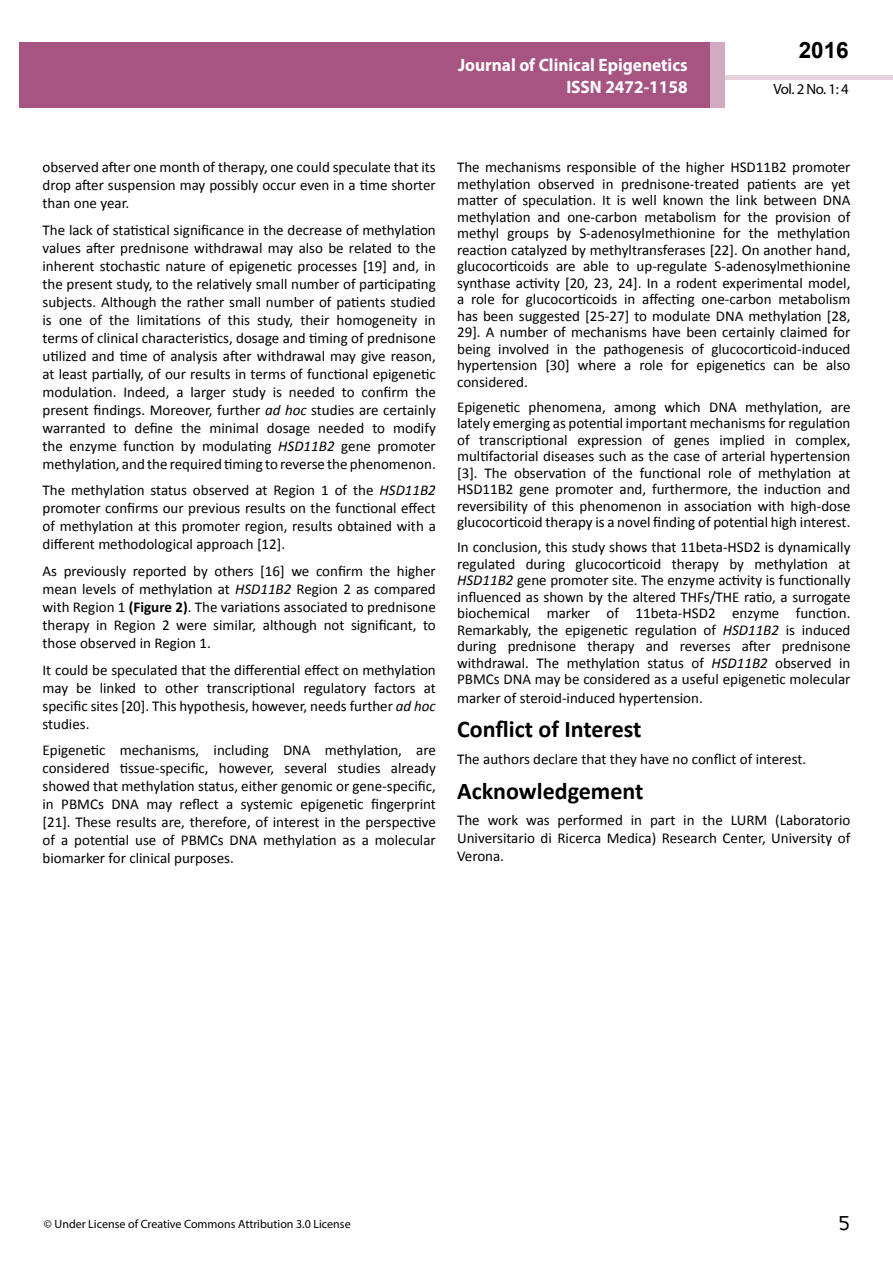
<style>
.page{position:relative;width:893px;height:1263px;background:#fff}
.page>*{position:absolute;margin:0;border:0;box-sizing:border-box;transform-origin:0 0}
.t1{font:25.5px "Tunga";color:#000}
.t2{font:700 24px "Calibri";color:#000}
.t3{font:700 22.5px "Arial";color:#000}
.t4{font:700 18px/21.6px "Myriad Pro";color:#fff;text-align:right;scale:.96 1}
.t5{font:15px/18px "Calibri";color:#000;text-align:justify}
.t6{font:14.85px "Myriad Pro";color:#000}
.t7{font:12px "Myriad Pro";color:#000}
.s1{font-style:italic}
.s2{font-weight:700}
</style>
<div class="page">
<hr style="left:725px;top:75px;width:168px;height:4px;background:#e6d1dd">
<div style="left:709px;top:42px;width:16px;height:66px;background:#d2aac1"></div>
<div style="left:19px;top:42px;width:690px;height:66px;background:#a75483"></div>
<p class="t4" style="left:458px;top:54px;width:241px">Journal of Clinical Epigenetics<br>ISSN 2472-1158</p>
<h3 class="t3" style="left:799px;top:35px;width:52px">2016</h3>
<p class="t6" style="left:773px;top:80px;width:77px">Vol. 2 No. 1: 4</p>
<p class="t5" style="left:43px;top:158px;width:395px">observed after one month of therapy, one could speculate that its drop after suspension may possibly occur even in a time shorter than one year.</p>
<p class="t5" style="left:43px;top:221px;width:395px">The lack of statistical significance in the decrease of methylation values after prednisone withdrawal may also be related to the inherent stochastic nature of epigenetic processes [19] and, in the present study, to the relatively small number of participating subjects. Although the rather small number of patients studied is one of the limitations of this study, their homogeneity in terms of clinical characteristics, dosage and timing of prednisone utilized and time of analysis after withdrawal may give reason, at least partially, of our results in terms of functional epigenetic modulation. Indeed, a larger study is needed to confirm the present findings. Moreover, further <span class="s1">ad hoc</span> studies are certainly warranted to define the minimal dosage needed to modify the enzyme function by modulating <span class="s1">HSD11B2</span> gene promoter methylation, and the required timing to reverse the phenomenon.</p>
<p class="t5" style="left:43px;top:481px;width:395px">The methylation status observed at Region 1 of the <span class="s1">HSD11B2 </span>promoter confirms our previous results on the functional effect of methylation at this promoter region, results obtained with a different methodological approach [12].</p>
<p class="t5" style="left:43px;top:562px;width:395px">As previously reported by others [16] we confirm the higher mean levels of methylation at <span class="s1">HSD11B2</span> Region 2 as compared with Region 1 <span class="s2">(Figure 2)</span>. The variations associated to prednisone therapy in Region 2 were similar, although not significant, to those observed in Region 1.</p>
<p class="t5" style="left:43px;top:660px;width:395px">It could be speculated that the differential effect on methylation may be linked to other transcriptional regulatory factors at specific sites [20]. This hypothesis, however, needs further <span class="s1">ad hoc </span>studies.</p>
<p class="t5" style="left:43px;top:741px;width:395px">Epigenetic mechanisms, including DNA methylation, are considered tissue-specific, however, several studies already showed that methylation status, either genomic or gene-specific, in PBMCs DNA may reflect a systemic epigenetic fingerprint [21]. These results are, therefore, of interest in the perspective of a potential use of PBMCs DNA methylation as a molecular biomarker for clinical purposes.</p>
<p class="t5" style="left:457px;top:159px;width:395px;line-height:16.5px">The mechanisms responsible of the higher HSD11B2 promoter methylation observed in prednisone-treated patients are yet matter of speculation. It is well known the link between DNA methylation and one-carbon metabolism for the provision of methyl groups by S-adenosylmethionine for the methylation reaction catalyzed by methyltransferases [22]. On another hand, glucocorticoids are able to up-regulate S-adenosylmethionine synthase activity [20, 23, 24]. In a rodent experimental model, a role for glucocorticoids in affecting one-carbon metabolism has been suggested [25-27] to modulate DNA methylation [28, 29]. A number of mechanisms have been certainly claimed for being involved in the pathogenesis of glucocorticoid-induced hypertension [30] where a role for epigenetics can be also considered.</p>
<p class="t5" style="left:457px;top:399px;width:395px;line-height:16.5px">Epigenetic phenomena, among which DNA methylation, are lately emerging as potential important mechanisms for regulation of transcriptional expression of genes implied in complex, multifactorial diseases such as the case of arterial hypertension [3]. The observation of the functional role of methylation at HSD11B2 gene promoter and, furthermore, the induction and reversibility of this phenomenon in association with high-dose glucocorticoid therapy is a novel finding of potential high interest.</p>
<p class="t5" style="left:457px;top:539px;width:395px;line-height:16.5px">In conclusion, this study shows that 11beta-HSD2 is dynamically regulated during glucocorticoid therapy by methylation at <span class="s1">HSD11B2</span> gene promoter site. The enzyme activity is functionally influenced as shown by the altered THFs/THE ratio, a surrogate biochemical marker of 11beta-HSD2 enzyme function.<br>Remarkably, the epigenetic regulation of <span class="s1">HSD11B2</span> is induced during prednisone therapy and reverses after prednisone withdrawal. The methylation status of <span class="s1">HSD11B2</span> observed in PBMCs DNA may be considered as a useful epigenetic molecular</p>
<p class="t5" style="left:457px;top:688px;width:247px">marker of steroid-induced hypertension.</p>
<h2 class="t2" style="left:457px;top:714px;width:186px">Conflict of Interest</h2>
<p class="t5" style="left:457px;top:750px;width:351px">The authors declare that they have no conflict of interest.</p>
<h2 class="t2" style="left:457px;top:775px;width:188px">Acknowledgement</h2>
<p class="t5" style="left:457px;top:811px;width:395px">The work was performed in part in the LURM (Laboratorio Universitario di Ricerca Medica) Research Center, University of Verona.</p>
<p class="t7" style="left:44px;top:1217px;width:308px">© Under License of Creative Commons Attribution 3.0 License</p>
<h1 class="t1" style="left:839px;top:1206px;width:13px">5</h1>
</div>
